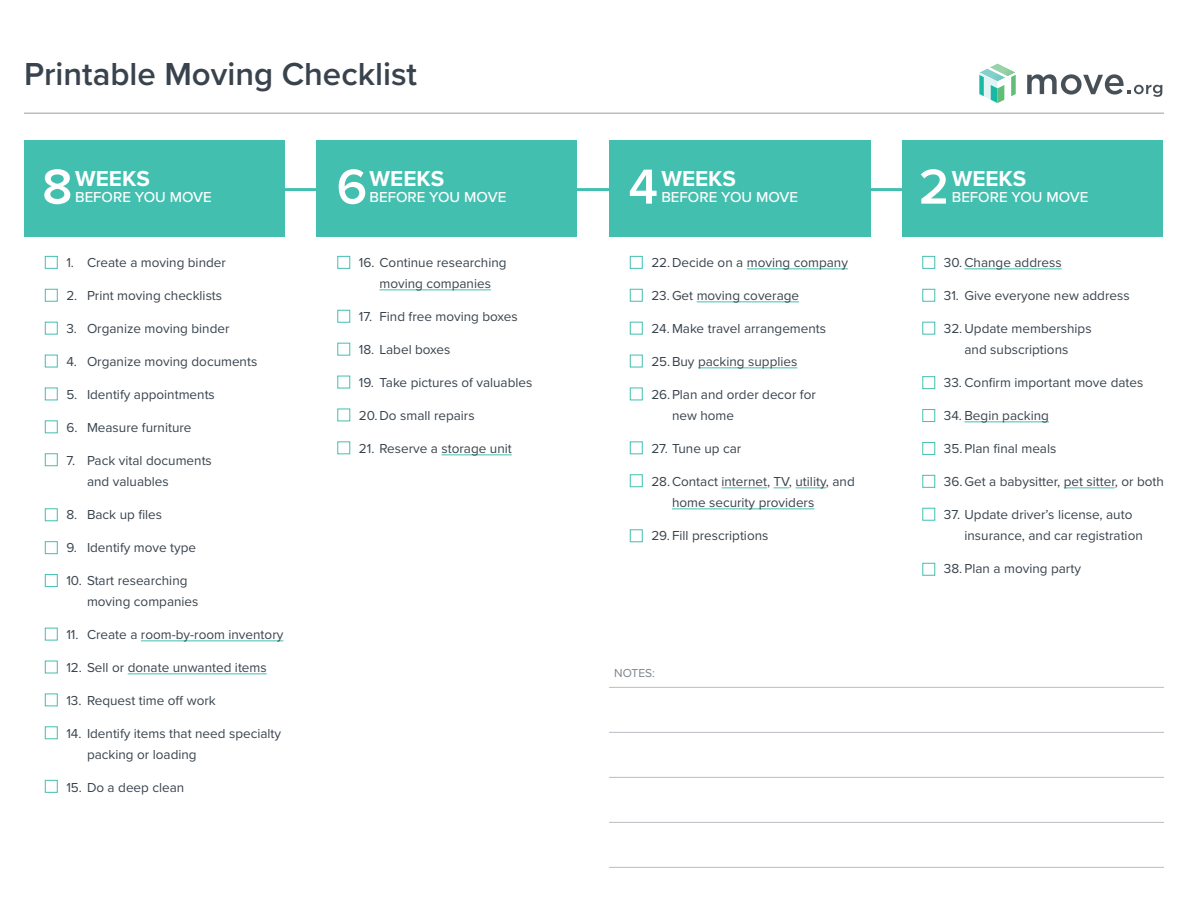
<style>
.page{position:relative;width:1188px;height:918px;background:#fff}
.page>*{position:absolute;margin:0;border:0;box-sizing:border-box;transform-origin:0 0}
.t1{font:600 51px "Proxima Nova";color:#fff}
.t2{font:600 33px "Proxima Nova";color:#39434d}
.t3{font:700 22.5px "Proxima Nova";color:#fff}
.t4{font:500 15px "Proxima Nova";color:#fff}
.t5{font:13.5px/21px "Proxima Nova";color:#39434d}
.t6{font:12px "Proxima Nova";color:#7d848d}
</style>
<div class="page">
<svg style="left:979px;top:63px;width:37px;height:40px"></svg>
<svg style="left:1027px;top:74px;width:135px;height:23px"></svg>
<hr style="left:24px;top:188px;width:1134px;height:3px;background:#43bfb0">
<hr style="left:609px;top:687px;width:555px;height:1px;background:#babec2">
<hr style="left:609px;top:732px;width:555px;height:1px;background:#babec2">
<hr style="left:609px;top:777px;width:555px;height:1px;background:#babec2">
<hr style="left:609px;top:822px;width:555px;height:1px;background:#babec2">
<hr style="left:609px;top:867px;width:555px;height:1px;background:#babec2">
<hr style="left:24px;top:112px;width:1140px;height:2px;background:#babec2">
<hr style="left:141px;top:641px;width:142px;height:1px;background:#43bfb0">
<hr style="left:128px;top:674px;width:139px;height:1px;background:#43bfb0">
<div style="left:45px;top:256px;width:13px;height:13px;border:1px solid #43bfb0"></div>
<div style="left:45px;top:509px;width:13px;height:12px;border:1px solid #43bfb0"></div>
<div style="left:45px;top:289px;width:13px;height:13px;border:1px solid #43bfb0"></div>
<div style="left:45px;top:541px;width:13px;height:13px;border:1px solid #43bfb0"></div>
<div style="left:45px;top:322px;width:13px;height:12px;border:1px solid #43bfb0"></div>
<div style="left:45px;top:574px;width:13px;height:13px;border:1px solid #43bfb0"></div>
<div style="left:45px;top:355px;width:13px;height:12px;border:1px solid #43bfb0"></div>
<div style="left:45px;top:628px;width:13px;height:12px;border:1px solid #43bfb0"></div>
<div style="left:45px;top:388px;width:13px;height:12px;border:1px solid #43bfb0"></div>
<div style="left:45px;top:661px;width:13px;height:12px;border:1px solid #43bfb0"></div>
<div style="left:45px;top:421px;width:13px;height:12px;border:1px solid #43bfb0"></div>
<div style="left:45px;top:694px;width:13px;height:12px;border:1px solid #43bfb0"></div>
<div style="left:45px;top:453px;width:13px;height:13px;border:1px solid #43bfb0"></div>
<div style="left:45px;top:727px;width:13px;height:12px;border:1px solid #43bfb0"></div>
<div style="left:45px;top:780px;width:13px;height:13px;border:1px solid #43bfb0"></div>
<div style="left:24px;top:141px;width:261px;height:96px;background:#43bfb0"></div>
<hr style="left:380px;top:290px;width:111px;height:1px;background:#43bfb0">
<hr style="left:442px;top:455px;width:70px;height:1px;background:#43bfb0">
<div style="left:337px;top:256px;width:13px;height:13px;border:1px solid #43bfb0"></div>
<div style="left:337px;top:310px;width:13px;height:13px;border:1px solid #43bfb0"></div>
<div style="left:337px;top:343px;width:13px;height:12px;border:1px solid #43bfb0"></div>
<div style="left:337px;top:376px;width:13px;height:12px;border:1px solid #43bfb0"></div>
<div style="left:337px;top:409px;width:13px;height:12px;border:1px solid #43bfb0"></div>
<div style="left:337px;top:442px;width:13px;height:12px;border:1px solid #43bfb0"></div>
<div style="left:317px;top:141px;width:261px;height:96px;background:#43bfb0"></div>
<hr style="left:747px;top:269px;width:101px;height:1px;background:#43bfb0">
<hr style="left:697px;top:302px;width:102px;height:1px;background:#43bfb0">
<hr style="left:698px;top:368px;width:99px;height:1px;background:#43bfb0">
<hr style="left:722px;top:488px;width:45px;height:1px;background:#43bfb0">
<svg style="left:774px;top:488px;width:15px;height:1px"></svg>
<hr style="left:796px;top:488px;width:30px;height:1px;background:#43bfb0">
<hr style="left:672px;top:509px;width:142px;height:1px;background:#43bfb0">
<div style="left:630px;top:256px;width:13px;height:13px;border:1px solid #43bfb0"></div>
<div style="left:630px;top:530px;width:13px;height:12px;border:1px solid #43bfb0"></div>
<div style="left:630px;top:289px;width:13px;height:13px;border:1px solid #43bfb0"></div>
<div style="left:630px;top:322px;width:13px;height:12px;border:1px solid #43bfb0"></div>
<div style="left:630px;top:355px;width:13px;height:12px;border:1px solid #43bfb0"></div>
<div style="left:630px;top:388px;width:13px;height:12px;border:1px solid #43bfb0"></div>
<div style="left:630px;top:442px;width:13px;height:12px;border:1px solid #43bfb0"></div>
<div style="left:630px;top:474px;width:13px;height:13px;border:1px solid #43bfb0"></div>
<div style="left:609px;top:141px;width:261px;height:96px;background:#43bfb0"></div>
<hr style="left:965px;top:269px;width:97px;height:1px;background:#43bfb0">
<hr style="left:965px;top:422px;width:84px;height:1px;background:#43bfb0">
<hr style="left:1064px;top:488px;width:51px;height:1px;background:#43bfb0">
<div style="left:922px;top:256px;width:13px;height:13px;border:1px solid #43bfb0"></div>
<div style="left:922px;top:508px;width:13px;height:13px;border:1px solid #43bfb0"></div>
<div style="left:922px;top:289px;width:13px;height:13px;border:1px solid #43bfb0"></div>
<div style="left:922px;top:563px;width:13px;height:13px;border:1px solid #43bfb0"></div>
<div style="left:922px;top:322px;width:13px;height:12px;border:1px solid #43bfb0"></div>
<div style="left:922px;top:376px;width:13px;height:13px;border:1px solid #43bfb0"></div>
<div style="left:922px;top:409px;width:13px;height:13px;border:1px solid #43bfb0"></div>
<div style="left:922px;top:442px;width:13px;height:13px;border:1px solid #43bfb0"></div>
<div style="left:922px;top:475px;width:13px;height:13px;border:1px solid #43bfb0"></div>
<div style="left:902px;top:141px;width:261px;height:96px;background:#43bfb0"></div>
<h2 class="t2" style="left:24px;top:60px;width:395px">Printable Moving Checklist</h2>
<h1 class="t1" style="left:42px;top:165px;width:32px">8</h1>
<h3 class="t3" style="left:75px;top:169px;width:76px">WEEKS</h3>
<p class="t4" style="left:75px;top:191px;width:138px">BEFORE YOU MOVE</p>
<h1 class="t1" style="left:337px;top:165px;width:32px">6</h1>
<h3 class="t3" style="left:370px;top:169px;width:76px">WEEKS</h3>
<p class="t4" style="left:370px;top:191px;width:138px">BEFORE YOU MOVE</p>
<p class="t5" style="left:87px;top:253px;width:140px">Create a moving binder</p>
<p class="t5" style="left:87px;top:286px;width:137px">Print moving checklists</p>
<p class="t5" style="left:87px;top:319px;width:144px">Organize moving binder</p>
<p class="t5" style="left:87px;top:351px;width:172px">Organize moving documents</p>
<p class="t5" style="left:87px;top:384px;width:129px">Identify appointments</p>
<p class="t5" style="left:87px;top:417px;width:106px">Measure furniture</p>
<p class="t5" style="left:87px;top:450px;width:126px">Pack vital documents and valuables</p>
<p class="t5" style="left:87px;top:504px;width:77px">Back up files</p>
<p class="t5" style="left:87px;top:537px;width:111px">Identify move type</p>
<p class="t5" style="left:87px;top:570px;width:113px;text-indent:-21px">10. Start researching moving companies</p>
<p class="t5" style="left:87px;top:624px;width:198px">Create a room-by-room inventory</p>
<p class="t5" style="left:66px;top:657px;width:202px">12. Sell or donate unwanted items</p>
<p class="t5" style="left:66px;top:690px;width:151px">13. Request time off work</p>
<p class="t5" style="left:87px;top:723px;width:196px;text-indent:-21px">14. Identify items that need specialty packing or loading</p>
<p class="t5" style="left:66px;top:777px;width:119px">15. Do a deep clean</p>
<p class="t5" style="left:66px;top:252px;width:9px">1.</p>
<p class="t5" style="left:66px;top:285px;width:13px">2.</p>
<p class="t5" style="left:66px;top:318px;width:12px">3.</p>
<p class="t5" style="left:66px;top:351px;width:12px">4.</p>
<p class="t5" style="left:66px;top:384px;width:13px">5.</p>
<p class="t5" style="left:66px;top:417px;width:13px">6.</p>
<p class="t5" style="left:66px;top:450px;width:10px">7.</p>
<p class="t5" style="left:66px;top:504px;width:12px">8.</p>
<p class="t5" style="left:66px;top:537px;width:12px">9.</p>
<p class="t5" style="left:66px;top:624px;width:14px">11.</p>
<p class="t5" style="left:359px;top:253px;width:149px;text-align:center">16. Continue researching moving companies</p>
<p class="t5" style="left:380px;top:307px;width:140px">Find free moving boxes</p>
<p class="t5" style="left:359px;top:340px;width:93px">18. Label boxes</p>
<p class="t5" style="left:359px;top:373px;width:175px">19. Take pictures of valuables</p>
<p class="t5" style="left:359px;top:405px;width:117px">20.Do small repairs</p>
<p class="t5" style="left:359px;top:438px;width:154px">21. Reserve a storage unit</p>
<p class="t5" style="left:359px;top:306px;width:15px">17.</p>
<h1 class="t1" style="left:628px;top:165px;width:31px">4</h1>
<h3 class="t3" style="left:661px;top:169px;width:76px">WEEKS</h3>
<p class="t4" style="left:661px;top:191px;width:138px">BEFORE YOU MOVE</p>
<h1 class="t1" style="left:919px;top:165px;width:32px">2</h1>
<h3 class="t3" style="left:952px;top:169px;width:76px">WEEKS</h3>
<p class="t4" style="left:952px;top:191px;width:138px">BEFORE YOU MOVE</p>
<p class="t5" style="left:651px;top:253px;width:198px">22.Decide on a moving company</p>
<p class="t5" style="left:651px;top:286px;width:149px">23.Get moving coverage</p>
<p class="t5" style="left:651px;top:319px;width:176px">24.Make travel arrangements</p>
<p class="t5" style="left:651px;top:351px;width:148px">25.Buy packing supplies</p>
<p class="t5" style="left:672px;top:384px;width:145px;text-indent:-21px">26.Plan and order decor for new home</p>
<p class="t5" style="left:651px;top:438px;width:92px">27. Tune up car</p>
<p class="t5" style="left:672px;top:471px;width:184px;text-indent:-21px">28.Contact internet, TV, utility, and home security providers</p>
<p class="t5" style="left:651px;top:525px;width:119px">29.Fill prescriptions</p>
<p class="t5" style="left:944px;top:253px;width:119px">30. Change address</p>
<p class="t5" style="left:944px;top:286px;width:187px">31. Give everyone new address</p>
<p class="t5" style="left:944px;top:319px;width:149px;text-align:center">32.Update memberships and subscriptions</p>
<p class="t5" style="left:944px;top:373px;width:201px">33. Confirm important move dates</p>
<p class="t5" style="left:944px;top:405px;width:107px">34. Begin packing</p>
<p class="t5" style="left:944px;top:438px;width:114px">35.Plan final meals</p>
<p class="t5" style="left:944px;top:471px;width:222px">36.Get a babysitter, pet sitter, or both</p>
<p class="t5" style="left:964px;top:504px;width:180px;text-indent:-21px">37. Update driver’s license, auto insurance, and car registration</p>
<p class="t5" style="left:944px;top:558px;width:139px">38. Plan a moving party</p>
<p class="t6" style="left:614px;top:668px;width:42px">NOTES:</p>
</div>
